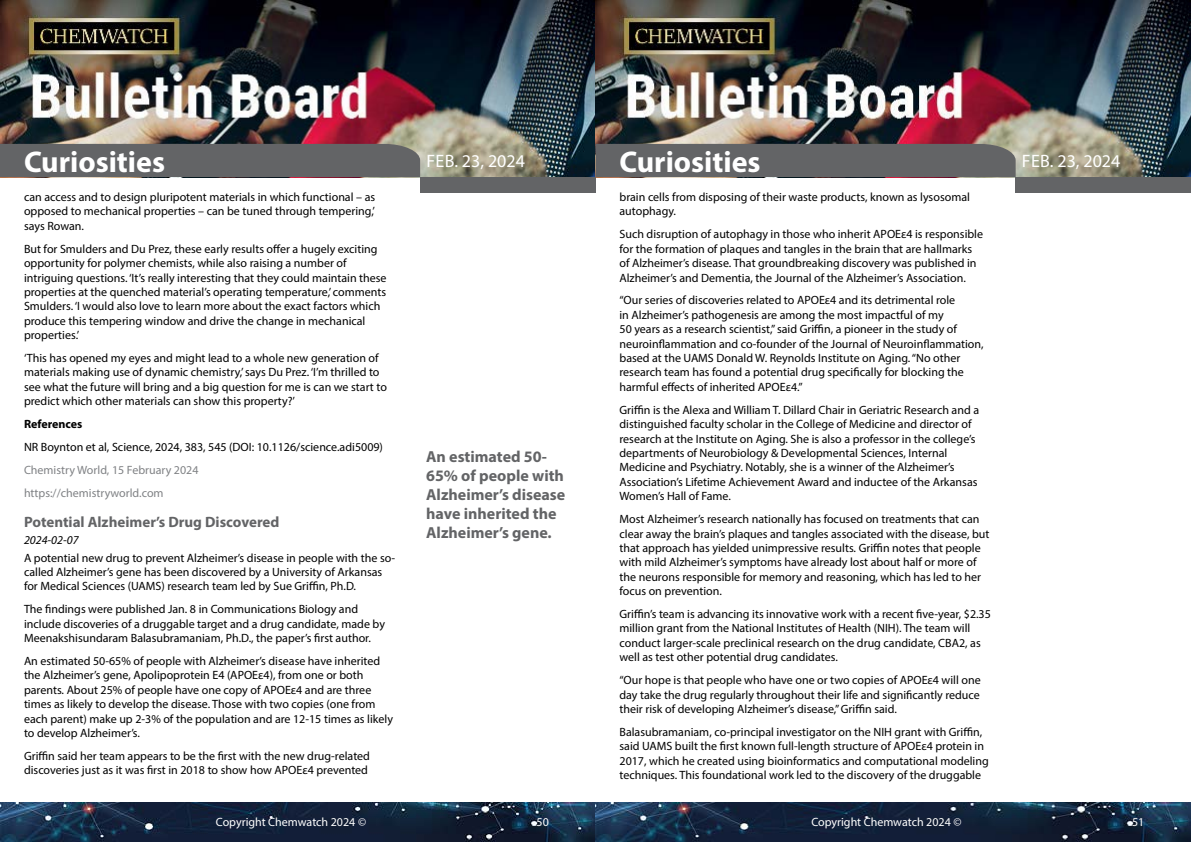
<style>
.page{position:relative;width:1191px;height:842px;background:#fff}
.page>*{position:absolute;margin:0;border:0;box-sizing:border-box;transform-origin:0 0}
.t1{font:700 30px "Myriad Pro";color:#fff}
.t2{font:18px "Myriad Pro";color:#fff}
.t3{font:700 16px/19.2px "Myriad Pro";color:#636466}
.t4{font:700 15px "Myriad Pro";color:#636466}
.t5{font:12px/14.4px "Myriad Pro";color:#000}
.t6{font:12px/22.9px "Myriad Pro";color:#808285}
.t7{font:12px "Myriad Pro";color:#fff}
.t8{font:700 12px "Myriad Pro";color:#000}
.t9{font:italic 12px "Myriad Pro";color:#000}
</style>
<div class="page">
<img style="left:0;top:0;width:1191px;height:177px">
<div style="left:420px;top:177px;width:175px;height:15px;background:#636466"></div>
<div style="left:1015px;top:177px;width:176px;height:15px;background:#636466"></div>
<div style="left:0;top:144px;width:420px;height:33px;background:#636466"></div>
<div style="left:595px;top:144px;width:420px;height:33px;background:#636466"></div>
<img style="left:0;top:802px;width:1191px;height:40px">
<h1 class="t1" style="left:24px;top:142px;width:142px">Curiosities</h1>
<h1 class="t1" style="left:619px;top:142px;width:142px">Curiosities</h1>
<p class="t5" style="left:619px;top:190px;width:352px">brain cells from disposing of their waste products, known as lysosomal autophagy.</p>
<p class="t5" style="left:619px;top:227px;width:365px">Such disruption of autophagy in those who inherit APOEε4 is responsible for the formation of plaques and tangles in the brain that are hallmarks of Alzheimer’s disease. That groundbreaking discovery was published in Alzheimer’s and Dementia, the Journal of the Alzheimer’s Association.</p>
<p class="t5" style="left:619px;top:293px;width:366px">“Our series of discoveries related to APOEε4 and its detrimental role<br>in Alzheimer’s pathogenesis are among the most impactful of my<br>50 years as a research scientist,” said Griffin, a pioneer in the study of neuroinflammation and co-founder of the Journal of Neuroinflammation, based at the UAMS Donald W. Reynolds Institute on Aging. “No other research team has found a potential drug specifically for blocking the harmful effects of inherited APOEε4.”</p>
<p class="t5" style="left:619px;top:402px;width:361px">Griffin is the Alexa and William T. Dillard Chair in Geriatric Research and a distinguished faculty scholar in the College of Medicine and director of research at the Institute on Aging. She is also a professor in the college’s departments of Neurobiology &amp; Developmental Sciences, Internal Medicine and Psychiatry. Notably, she is a winner of the Alzheimer’s Association’s Lifetime Achievement Award and inductee of the Arkansas Women’s Hall of Fame.</p>
<p class="t5" style="left:619px;top:512px;width:371px">Most Alzheimer’s research nationally has focused on treatments that can clear away the brain’s plaques and tangles associated with the disease, but that approach has yielded unimpressive results. Griffin notes that people with mild Alzheimer’s symptoms have already lost about half or more of the neurons responsible for memory and reasoning, which has led to her focus on prevention.</p>
<p class="t5" style="left:619px;top:607px;width:373px">Griffin’s team is advancing its innovative work with a recent five-year, $2.35 million grant from the National Institutes of Health (NIH). The team will conduct larger-scale preclinical research on the drug candidate, CBA2, as well as test other potential drug candidates.</p>
<p class="t5" style="left:619px;top:673px;width:363px;text-align:justify">“Our hope is that people who have one or two copies of APOEε4 will one day take the drug regularly throughout their life and significantly reduce their risk of developing Alzheimer’s disease,” Griffin said.</p>
<p class="t5" style="left:619px;top:724px;width:371px">Balasubramaniam, co-principal investigator on the NIH grant with Griffin, said UAMS built the first known full-length structure of APOEε4 protein in 2017, which he created using bioinformatics and computational modeling techniques. This foundational work led to the discovery of the druggable</p>
<h2 class="t2" style="left:426px;top:149px;width:100px">Feb. 23, 2024</h2>
<h2 class="t2" style="left:1022px;top:149px;width:100px">Feb. 23, 2024</h2>
<p class="t5" style="left:24px;top:190px;width:353px;text-align:justify">can access and to design pluripotent materials in which functional – as opposed to mechanical properties – can be tuned through tempering,’ says Rowan.</p>
<p class="t5" style="left:24px;top:241px;width:364px">But for Smulders and Du Prez, these early results offer a hugely exciting opportunity for polymer chemists, while also raising a number of intriguing questions. ‘It’s really interesting that they could maintain these properties at the quenched material’s operating temperature,’ comments Smulders. ‘I would also love to learn more about the exact factors which produce this tempering window and drive the change in mechanical properties.’</p>
<p class="t5" style="left:24px;top:351px;width:364px">‘This has opened my eyes and might lead to a whole new generation of materials making use of dynamic chemistry,’ says Du Prez. ‘I’m thrilled to see what the future will bring and a big question for me is can we start to predict which other materials can show this property?’</p>
<p class="t8" style="left:24px;top:416px;width:60px">References</p>
<p class="t5" style="left:24px;top:440px;width:360px">NR Boynton et al, Science, 2024, 383, 545 (DOI: 10.1126/science.adi5009)</p>
<p class="t6" style="left:24px;top:458px;width:176px">Chemistry World, 15 February 2024 https://chemistryworld.com</p>
<p class="t4" style="left:24px;top:512px;width:257px">Potential Alzheimer’s Drug Discovered</p>
<p class="t9" style="left:24px;top:533px;width:56px">2024-02-07</p>
<p class="t5" style="left:24px;top:550px;width:373px">A potential new drug to prevent Alzheimer’s disease in people with the so&shy;called Alzheimer’s gene has been discovered by a University of Arkansas for Medical Sciences (UAMS) research team led by Sue Griffin, Ph.D.</p>
<p class="t5" style="left:24px;top:602px;width:362px">The findings were published Jan. 8 in Communications Biology and include discoveries of a druggable target and a drug candidate, made by<br>Meenakshisundaram Balasubramaniam, Ph.D., the paper’s first author.</p>
<p class="t5" style="left:24px;top:653px;width:370px">An estimated 50-65% of people with Alzheimer’s disease have inherited the Alzheimer’s gene, Apolipoprotein E4 (APOEε4), from one or both parents. About 25% of people have one copy of APOEε4 and are three times as likely to develop the disease. Those with two copies (one from each parent) make up 2-3% of the population and are 12-15 times as likely to develop Alzheimer’s.</p>
<p class="t5" style="left:24px;top:748px;width:347px">Griffin said her team appears to be the first with the new drug-related discoveries just as it was first in 2018 to show how APOEε4 prevented</p>
<h3 class="t3" style="left:426px;top:446px;width:141px">An estimated 50-<br>65% of people with<br>Alzheimer’s disease have inherited the<br>Alzheimer’s gene.</h3>
<p class="t7" style="left:216px;top:815px;width:152px">Copyright Chemwatch 2024 ©</p>
<p class="t7" style="left:536px;top:815px;width:14px">50</p>
<p class="t7" style="left:811px;top:815px;width:152px">Copyright Chemwatch 2024 ©</p>
<p class="t7" style="left:1132px;top:815px;width:14px">51</p>
</div>
